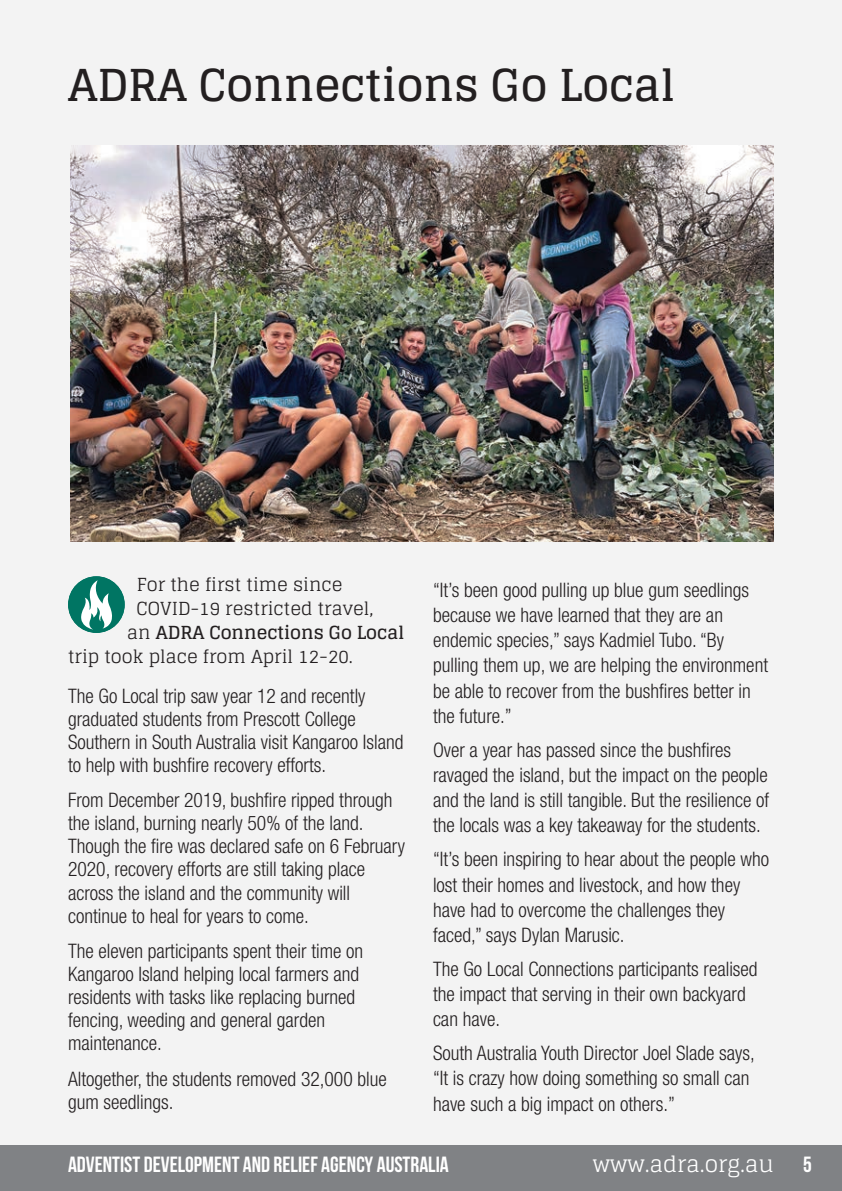
<style>
.page{position:relative;width:842px;height:1191px;background:#fff}
.page>*{position:absolute;margin:0;border:0;box-sizing:border-box;transform-origin:0 0}
.t1{font:700 44px "Glegoo";color:#231f20}
.t2{font:22px "Bebas Neue";color:#fff}
.t3{font:22px "Glegoo";color:#fff}
.t4{font:300 condensed 20px/25.2px "Helvetica Neue";color:#231f20}
.t5{font:18px "Glegoo";color:#231f20}
.t6{font:700 18px "Glegoo";color:#231f20}
.s1{font-weight:400}
</style>
<div class="page">
<div style="left:0;top:0;width:842px;height:1163px;background:#f3f3f3"></div>
<img style="left:70px;top:145px;width:704px;height:396px">
<div style="left:0;top:1145px;width:842px;height:46px;background:#808285"></div>
<div style="left:68px;top:576px;width:57px;height:57px;background:#007563;border-radius:50%"></div>
<svg style="left:81px;top:580px;width:31px;height:49px"></svg>
<h1 class="t1" style="left:68px;top:60px;width:609px">ADRA Connections Go Local</h1>
<p class="t5" style="left:137px;top:574px;width:207px">For the first time since</p>
<p class="t5" style="left:137px;top:598px;width:238px">COVID-19 restricted travel,</p>
<p class="t6" style="left:127px;top:622px;width:278px"><span class="s1">an</span> ADRA Connections Go Local</p>
<p class="t5" style="left:68px;top:646px;width:286px">trip took place from April 12-20.</p>
<p class="t4" style="left:68px;top:686px;width:337px;line-height:23px">The Go Local trip saw year 12 and recently graduated students from Prescott College Southern in South Australia visit Kangaroo Island to help with bushfire recovery efforts.</p>
<p class="t4" style="left:68px;top:790px;width:338px;line-height:23px">From December 2019, bushfire ripped through the island, burning nearly 50% of the land.<br>Though the fire was declared safe on 6 February 2020, recovery efforts are still taking place across the island and the community will continue to heal for years to come.</p>
<p class="t4" style="left:68px;top:941px;width:297px;line-height:23px">The eleven participants spent their time on Kangaroo Island helping local farmers and residents with tasks like replacing burned fencing, weeding and general garden maintenance.</p>
<p class="t4" style="left:68px;top:1068px;width:320px;line-height:23px">Altogether, the students removed 32,000 blue gum seedlings.</p>
<p class="t4" style="left:433px;top:578px;width:337px">“It’s been good pulling up blue gum seedlings because we have learned that they are an endemic species,” says Kadmiel Tubo. “By pulling them up, we are helping the environment be able to recover from the bushfires better in the future.”</p>
<p class="t4" style="left:433px;top:738px;width:338px">Over a year has passed since the bushfires ravaged the island, but the impact on the people and the land is still tangible. But the resilience of the locals was a key takeaway for the students.</p>
<p class="t4" style="left:433px;top:848px;width:338px">“It’s been inspiring to hear about the people who lost their homes and livestock, and how they have had to overcome the challenges they faced,” says Dylan Marusic.</p>
<p class="t4" style="left:433px;top:958px;width:326px">The Go Local Connections participants realised the impact that serving in their own backyard can have.</p>
<p class="t4" style="left:433px;top:1042px;width:323px">South Australia Youth Director Joel Slade says, “It is crazy how doing something so small can have such a big impact on others.”</p>
<p class="t2" style="left:68px;top:1151px;width:382px">ADVENTIST DEVELOPMENT AND RELIEF AGENCY AUSTRALIA</p>
<p class="t3" style="left:593px;top:1151px;width:183px">www.adra.org.au</p>
<p class="t2" style="left:803px;top:1151px;width:10px">5</p>
</div>
